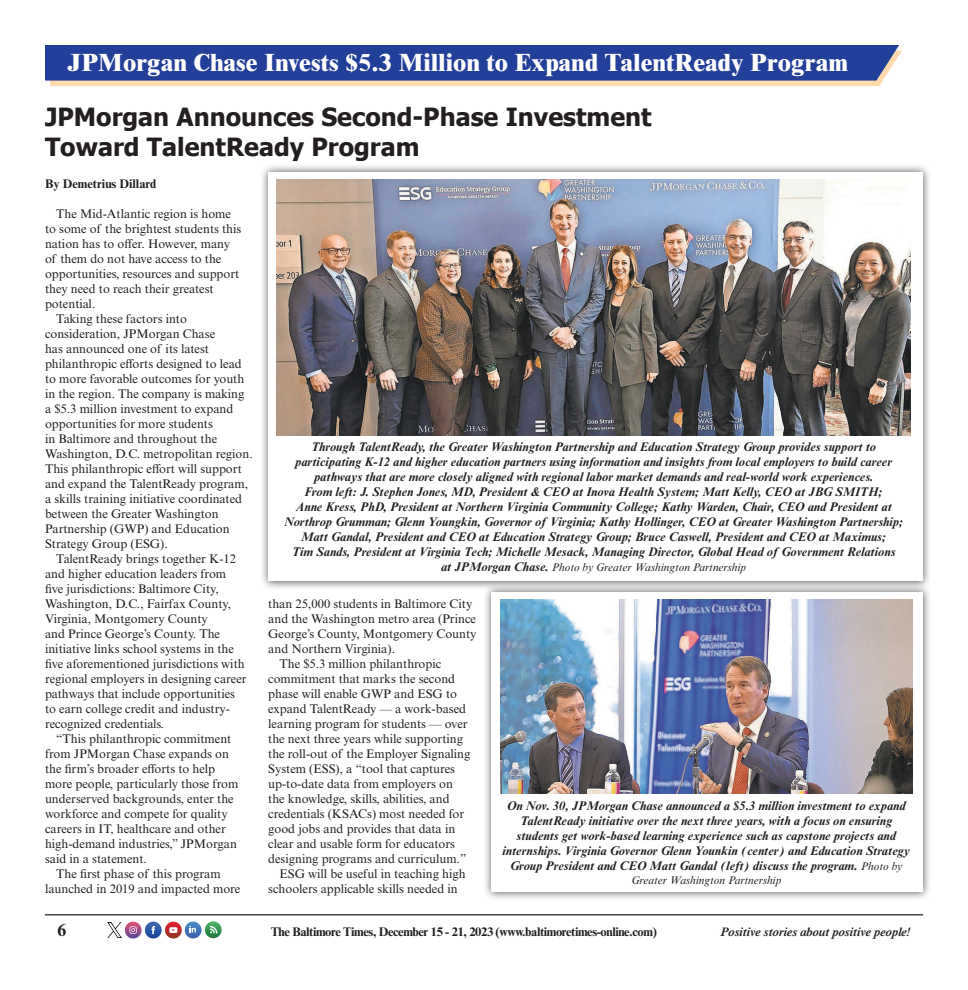
<style>
.page{position:relative;width:968px;height:990px;background:#fff}
.page>*{position:absolute;margin:0;border:0;box-sizing:border-box;transform-origin:0 0}
.t1{font:700 25px/30px "Tahoma";color:#231f20}
.Kicker{font:800 25px "Times NRMT Std";color:#fff}
.t2{font:700 17.5px "Times NRMT Std";color:#231f20}
.Body{font:12.5px/15px "Times NRMT Std";color:#231f20}
.t3{font:italic 700 12.5px/15px "Times NRMT Std";color:#231f20;text-align:center}
.t4{font:700 12.5px "Times NRMT Std";letter-spacing:-.03em;color:#231f20}
.t5{font:italic 600 12.5px "Times NRMT Std";letter-spacing:-.03em;color:#231f20}
.t6{font:700 12.5px "Times NRMT Std";color:#231f20}
.t7{font:italic 11.25px "Times NRMT Std";color:#231f20}
.s1{font-weight:700;font-size:12.5px}
.s2{font-weight:400;font-size:11.25px}
</style>
<div class="page">
<img style="left:205px;top:921px;width:17px;height:17px">
<svg style="left:210px;top:926px;width:7px;height:7px"></svg>
<img style="left:125px;top:922px;width:16px;height:17px">
<svg style="left:129px;top:926px;width:8px;height:8px"></svg>
<img style="left:145px;top:922px;width:17px;height:17px">
<svg style="left:151px;top:926px;width:4px;height:8px"></svg>
<img style="left:165px;top:922px;width:17px;height:17px">
<svg style="left:169px;top:927px;width:8px;height:6px"></svg>
<img style="left:185px;top:922px;width:16px;height:16px">
<svg style="left:189px;top:926px;width:7px;height:6px"></svg>
<img style="left:108px;top:923px;width:13px;height:14px">
<hr style="left:45px;top:914px;width:877px;height:1px;background:#231f20">
<svg style="left:45px;top:45px;width:857px;height:41px;background:#42569c"></svg>
<div style="left:482px;top:584px;width:449px;height:317px;background:#231f20;opacity:.75"></div>
<div style="left:491px;top:592px;width:431px;height:300px;background:#fff"></div>
<img style="left:500px;top:600px;width:412px;height:194px">
<div style="left:259px;top:164px;width:672px;height:426px;background:#231f20;opacity:.75"></div>
<div style="left:268px;top:172px;width:654px;height:409px;background:#fff"></div>
<img style="left:277px;top:180px;width:633px;height:255px">
<p class="Kicker" style="left:68px;top:48px;width:781px">JPMorgan Chase Invests $5.3 Million to Expand TalentReady Program</p>
<p class="t1" style="left:45px;top:100px;width:608px">JPMorgan Announces Second-Phase Investment<br>Toward TalentReady Program</p>
<p class="t6" style="left:45px;top:176px;width:113px">By Demetrius Dillard</p>
<p class="Body" style="left:45px;top:207px;width:198px;text-indent:11px">The Mid-Atlantic region is home to some of the brightest students this nation has to offer. However, many of them do not have access to the opportunities, resources and support they need to reach their greatest potential.</p>
<p class="Body" style="left:45px;top:312px;width:209px;text-indent:11px">Taking these factors into consideration, JPMorgan Chase<br>has announced one of its latest philanthropic efforts designed to lead to more favorable outcomes for youth in the region. The company is making a $5.3 million investment to expand opportunities for more students<br>in Baltimore and throughout the Washington, D.C. metropolitan region.<br>This philanthropic effort will support and expand the TalentReady program, a skills training initiative coordinated between the Greater Washington Partnership (GWP) and Education Strategy Group (ESG).</p>
<p class="Body" style="left:45px;top:552px;width:203px;text-indent:11px">TalentReady brings together K-12 and higher education leaders from five jurisdictions: Baltimore City, Washington, D.C., Fairfax County, Virginia, Montgomery County<br>and Prince George’s County. The initiative links school systems in the five aforementioned jurisdictions with regional employers in designing career pathways that include opportunities to earn college credit and industry&shy;recognized credentials.</p>
<p class="Body" style="left:45px;top:732px;width:195px;text-indent:11px">“This philanthropic commitment from JPMorgan Chase expands on the firm’s broader efforts to help more people, particularly those from underserved backgrounds, enter the workforce and compete for quality careers in IT, healthcare and other high-demand industries,” JPMorgan said in a statement.</p>
<p class="Body" style="left:45px;top:867px;width:197px;text-indent:11px">The first phase of this program launched in 2019 and impacted more</p>
<p class="t3" style="left:295px;top:440px;width:598px">Through TalentReady, the Greater Washington Partnership and Education Strategy Group provides support to participating K-12 and higher education partners using information and insights from local employers to build career pathways that are more closely aligned with regional labor market demands and real-world work experiences.</p>
<p class="t3" style="left:284px;top:485px;width:620px">From left: J. Stephen Jones, MD, President &amp; CEO at Inova Health System; Matt Kelly, CEO at JBG SMITH;<br>Anne Kress, PhD, President at Northern Virginia Community College; Kathy Warden, Chair, CEO and President at Northrop Grumman; Glenn Youngkin, Governor of Virginia; Kathy Hollinger, CEO at Greater Washington Partnership; Matt Gandal, President and CEO at Education Strategy Group; Bruce Caswell, President and CEO at Maximus;<br>Tim Sands, President at Virginia Tech; Michelle Mesack, Managing Director, Global Head of Government Relations</p>
<p class="t7" style="left:441px;top:561px;width:306px"><span class="s1">at JPMorgan Chase.</span> Photo by Greater Washington Partnership</p>
<p class="Body" style="left:268px;top:597px;width:210px">than 25,000 students in Baltimore City and the Washington metro area (Prince George’s County, Montgomery County and Northern Virginia).</p>
<p class="Body" style="left:268px;top:657px;width:203px;text-indent:11px">The $5.3 million philanthropic commitment that marks the second phase will enable GWP and ESG to expand TalentReady — a work-based learning program for students — over the next three years while supporting the roll-out of the Employer Signaling System (ESS), a “tool that captures up-to-date data from employers on the knowledge, skills, abilities, and credentials (KSACs) most needed for good jobs and provides that data in clear and usable form for educators designing programs and curriculum.”</p>
<p class="Body" style="left:268px;top:867px;width:199px;text-indent:11px">ESG will be useful in teaching high schoolers applicable skills needed in</p>
<p class="t3" style="left:502px;top:799px;width:409px">On Nov. 30, JPMorgan Chase announced a $5.3 million investment to expand TalentReady initiative over the next three years, with a focus on ensuring students get work-based learning experience such as capstone projects and internships. Virginia Governor Glenn Younkin (center) and Education Strategy Group President and CEO Matt Gandal (left) discuss the program. <span class="s2">Photo by</span></p>
<p class="t7" style="left:631px;top:874px;width:151px">Greater Washington Partnership</p>
<p class="t2" style="left:58px;top:919px;width:10px">6</p>
<p class="t4" style="left:271px;top:924px;width:387px">The Baltimore Times, December 15 - 21, 2023 (www.baltimoretimes-online.com)</p>
<p class="t5" style="left:719px;top:925px;width:192px">Positive stories about positive people!</p>
</div>
